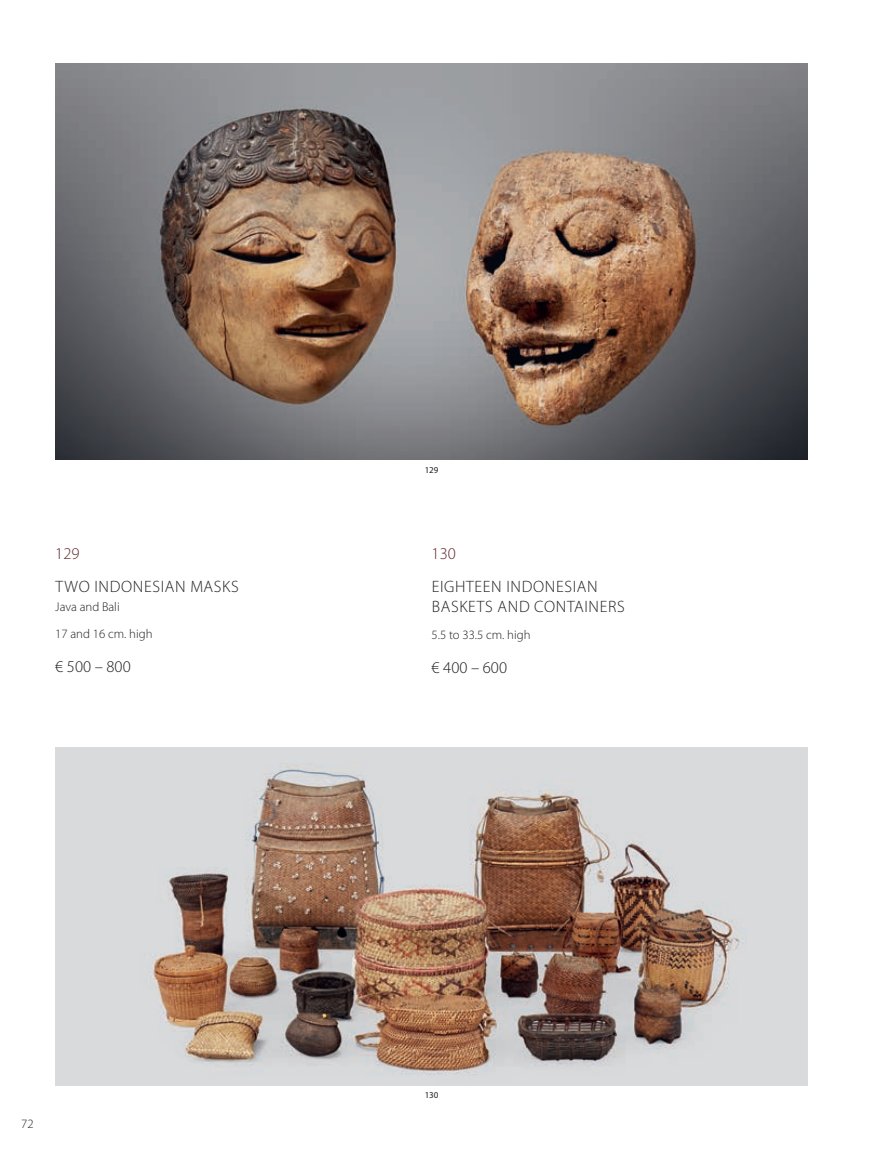
<style>
.page{position:relative;width:893px;height:1149px;background:#fff}
.page>*{position:absolute;margin:0;border:0;box-sizing:border-box;transform-origin:0 0}
.t1{font:300 16.5px/19.8px "Myriad Pro";letter-spacing:.04em;color:#231f20}
.t2{font:300 16.5px "Myriad Pro";color:#60262b}
.t3{font:300 12.75px/27px "Myriad Pro";color:#231f20}
.t4{font:9px "Myriad Pro";color:#231f20}
</style>
<div class="page">
<img style="left:55px;top:747px;width:753px;height:337px">
<img style="left:55px;top:64px;width:753px;height:395px">
<p class="t2" style="left:55px;top:544px;width:26px">129</p>
<p class="t1" style="left:55px;top:576px;width:185px">TWO INDONESIAN MASKS</p>
<p class="t3" style="left:55px;top:593px;width:99px">Java and Bali<br>17 and 16 cm. high</p>
<p class="t1" style="left:55px;top:657px;width:77px">€ 500 – 800</p>
<p class="t3" style="left:21px;top:1109px;width:14px">72</p>
<p class="t4" style="left:425px;top:465px;width:15px">129</p>
<p class="t2" style="left:432px;top:544px;width:26px">130</p>
<p class="t1" style="left:432px;top:576px;width:194px">EIGHTEEN INDONESIAN<br>BASKETS AND CONTAINERS</p>
<p class="t3" style="left:432px;top:621px;width:100px">5.5 to 33.5 cm. high</p>
<p class="t1" style="left:432px;top:657px;width:77px">€ 400 – 600</p>
<p class="t4" style="left:425px;top:1089px;width:15px">130</p>
</div>
